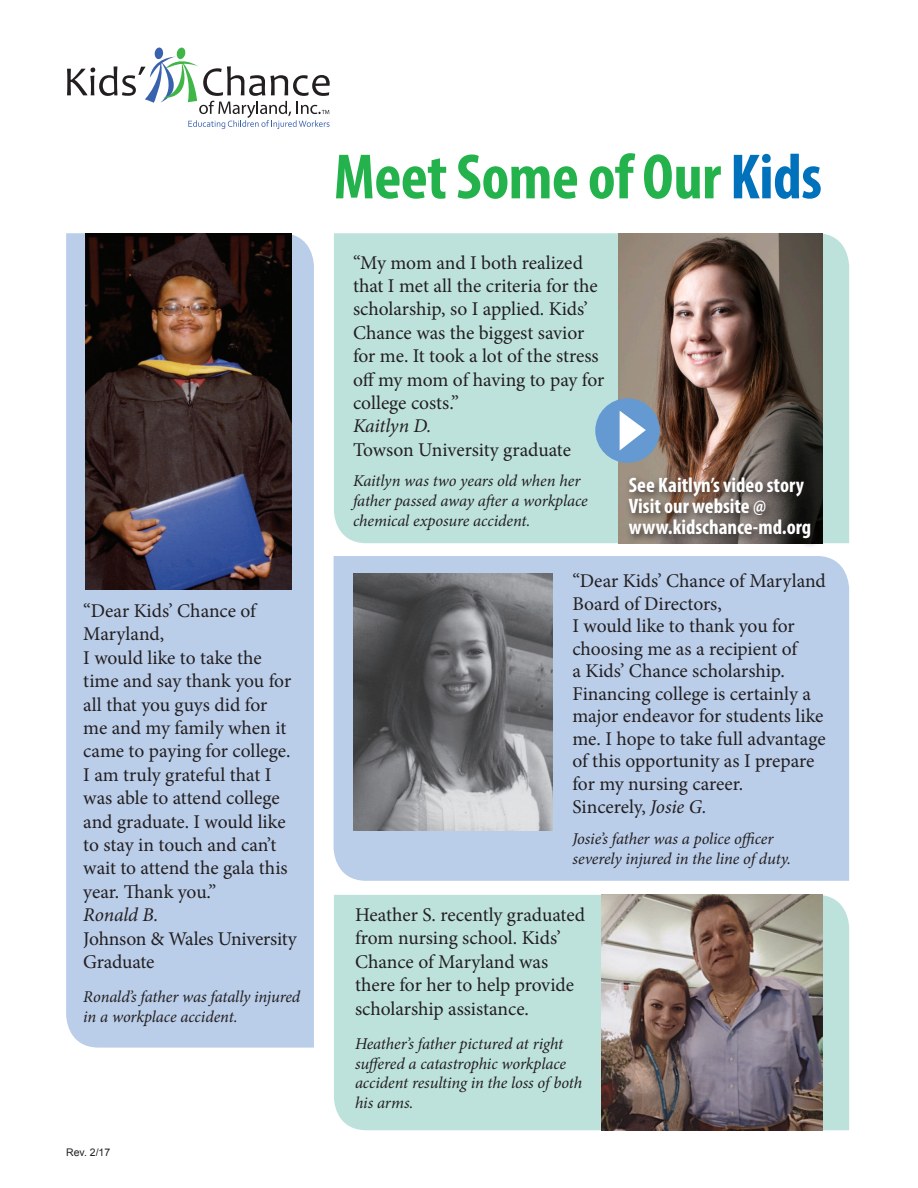
<style>
.page{position:relative;width:918px;height:1188px;background:#fff}
.page>*{position:absolute;margin:0;border:0;box-sizing:border-box;transform-origin:0 0}
.t1{font:700 condensed 64.5px "Myriad Pro";letter-spacing:-.01em;color:#23b24b}
.t2{font:700 condensed 21px "Myriad Pro";color:#fff}
.t3{font:19.5px/23.4px "Minion Pro";letter-spacing:-.005em;color:#231f20}
.t4{font:italic 19.5px "Minion Pro";letter-spacing:-.01em;color:#231f20}
.t5{font:italic 16.5px/19.8px "Minion Pro";letter-spacing:-.01em;color:#231f20}
.t6{font:10.5px "Arial";color:#231f20}
.s1{color:#0072bc}
.s2{font-style:italic}
</style>
<div class="page">
<div style="left:66px;top:233px;width:248px;height:815px;background:#bacde9"></div>
<div style="left:334px;top:233px;width:515px;height:310px;background:#bde2dc"></div>
<div style="left:334px;top:556px;width:515px;height:325px;background:#bacde9"></div>
<img style="left:85px;top:233px;width:207px;height:357px">
<img style="left:354px;top:574px;width:198px;height:257px">
<img style="left:619px;top:233px;width:204px;height:310px">
<div style="left:334px;top:895px;width:515px;height:235px;background:#bde2dc"></div>
<img style="left:602px;top:895px;width:221px;height:235px">
<div style="left:595px;top:398px;width:65px;height:65px;background:#6599d1;border-radius:50%"></div>
<svg style="left:620px;top:411px;width:26px;height:39px"></svg>
<div style="left:624px;top:473px;width:197px;height:77px;background:#231f20;opacity:.75"></div>
<svg style="left:67px;top:48px;width:263px;height:81px"></svg>
<p class="t3" style="left:83px;top:599px;width:174px">“Dear Kids’ Chance of<br>Maryland,</p>
<p class="t3" style="left:83px;top:646px;width:209px">I would like to take the time and say thank you for all that you guys did for me and my family when it came to paying for college.<br>I am truly grateful that I was able to attend college and graduate. I would like to stay in touch and can’t wait to attend the gala this year. Thank you.”</p>
<p class="t4" style="left:83px;top:902px;width:77px">Ronald B.</p>
<p class="t3" style="left:83px;top:927px;width:215px">Johnson &amp; Wales University</p>
<p class="t3" style="left:83px;top:950px;width:72px">Graduate</p>
<p class="t5" style="left:83px;top:987px;width:218px">Ronald’s father was fatally injured in a workplace accident.</p>
<p class="t6" style="left:66px;top:1146px;width:46px">Rev. 2/17</p>
<p class="t1" style="left:334px;top:137px;width:490px">Meet Some of Our <span class="s1">Kids</span></p>
<p class="t3" style="left:353px;top:251px;width:253px">“My mom and I both realized that I met all the criteria for the scholarship, so I applied. Kids’<br>Chance was the biggest savior for me. It took a lot of the stress off my mom of having to pay for college costs.”</p>
<p class="t4" style="left:353px;top:413px;width:80px">Kaitlyn D.</p>
<p class="t3" style="left:353px;top:438px;width:220px">Towson University graduate</p>
<p class="t5" style="left:353px;top:471px;width:236px">Kaitlyn was two years old when her father passed away after a workplace chemical exposure accident.</p>
<p class="t2" style="left:629px;top:472px;width:177px">See Kaitlyn’s video story</p>
<p class="t2" style="left:629px;top:493px;width:139px">Visit our website @</p>
<p class="t2" style="left:629px;top:514px;width:184px">www.kidschance-md.org</p>
<p class="t3" style="left:572px;top:570px;width:255px;line-height:22.5px">“Dear Kids’ Chance of Maryland<br>Board of Directors,</p>
<p class="t3" style="left:572px;top:615px;width:255px;line-height:22.5px">I would like to thank you for choosing me as a recipient of<br>a Kids’ Chance scholarship.<br>Financing college is certainly a major endeavor for students like me. I hope to take full advantage of this opportunity as I prepare for my nursing career.</p>
<p class="t3" style="left:572px;top:796px;width:136px">Sincerely, <span class="s2">Josie G.</span></p>
<p class="t5" style="left:572px;top:829px;width:203px">Josie’s father was a police officer</p>
<p class="t5" style="left:572px;top:849px;width:220px">severely injured in the line of duty.</p>
<p class="t3" style="left:355px;top:903px;width:232px">Heather S. recently graduated from nursing school. Kids’<br>Chance of Maryland was there for her to help provide</p>
<p class="t3" style="left:355px;top:997px;width:176px">scholarship assistance.</p>
<p class="t5" style="left:355px;top:1034px;width:229px">Heather’s father pictured at right suffered a catastrophic workplace accident resulting in the loss of both his arms.</p>
</div>
